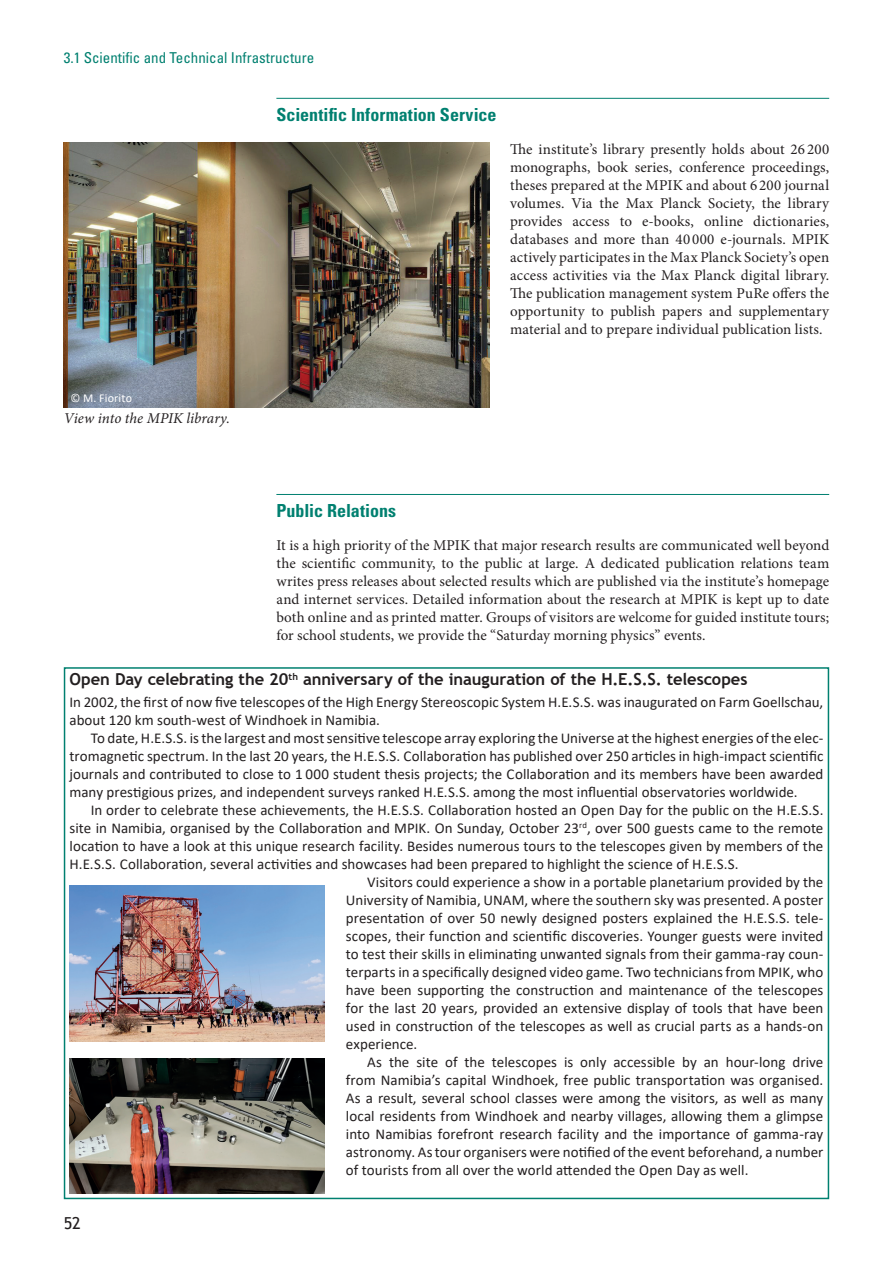
<style>
.page{position:relative;width:893px;height:1263px;background:#fff}
.page>*{position:absolute;margin:0;border:0;box-sizing:border-box;transform-origin:0 0}
.t1{font:700 condensed 18px "Univers";color:#008070}
.t2{font:700 16.5px "Trebuchet MS";letter-spacing:-.005em;color:#231f20}
.t3{font:16.5px "Trebuchet MS";color:#231f20}
.t4{font:15px/18px "Calibri";color:#231f20}
.t5{font:15px/18px "Minion Pro";color:#231f20;text-align:justify}
.t6{font:condensed 15px "Univers";color:#008070}
.t7{font:italic 15px "Minion Pro";color:#231f20}
.t8{font:12px "Calibri";letter-spacing:.015em;color:#fff}
</style>
<div class="page">
<hr style="left:276px;top:98px;width:553px;height:1px;background:#008070">
<hr style="left:276px;top:494px;width:553px;height:1px;background:#008070">
<img style="left:64px;top:142px;width:425px;height:266px">
<img style="left:70px;top:885px;width:255px;height:156px">
<img style="left:70px;top:1059px;width:255px;height:134px">
<p class="t6" style="left:64px;top:48px;width:252px">3.1 Scientific and Technical Infrastructure</p>
<p class="t8" style="left:70px;top:390px;width:63px">© M. Fiorito</p>
<p class="t7" style="left:64px;top:408px;width:168px">View into the MPIK library.</p>
<p class="t1" style="left:276px;top:103px;width:222px">Scientific Information Service</p>
<p class="t5" style="left:510px;top:140px;width:320px">The institute’s library presently holds about 26 200 monographs, book series, conference proceedings, theses prepared at the MPIK and about 6 200 journal volumes. Via the Max Planck Society, the library provides access to e-books, online dictionaries, databases and more than 40 000 e-journals. MPIK actively participates in the Max Planck Society’s open access activities via the Max Planck digital library.<br>The publication management system PuRe offers the opportunity to publish papers and supplementary material and to prepare individual publication lists.</p>
<p class="t1" style="left:276px;top:499px;width:121px">Public Relations</p>
<p class="t5" style="left:276px;top:536px;width:554px">It is a high priority of the MPIK that major research results are communicated well beyond the scientific community, to the public at large. A dedicated publication relations team writes press releases about selected results which are published via the institute’s homepage and internet services. Detailed information about the research at MPIK is kept up to date both online and as printed matter. Groups of visitors are welcome for guided institute tours; for school students, we provide the “Saturday morning physics” events.</p>
<p class="t2" style="left:70px;top:669px;width:679px">Open day celebrating the 20<sup>th</sup> anniversary of the inauguration of the H.E.S.S. telescopes</p>
<p class="t4" style="left:70px;top:693px;width:755px">In 2002, the first of now five telescopes of the High Energy Stereoscopic System H.E.S.S. was inaugurated on Farm Goellschau, about 120 km south-west of Windhoek in Namibia.</p>
<p class="t4" style="left:70px;top:729px;width:755px;text-align:justify;text-indent:21px">To date, H.E.S.S. is the largest and most sensitive telescope array exploring the Universe at the highest energies of the elec&shy;tromagnetic spectrum. In the last 20 years, the H.E.S.S. collaboration has published over 250 articles in high-impact scientific journals and contributed to close to 1 000 student thesis projects; the collaboration and its members have been awarded many prestigious prizes, and independent surveys ranked H.E.S.S. among the most influential observatories worldwide.</p>
<p class="t4" style="left:91px;top:801px;width:734px">In order to celebrate these achievements, the H.E.S.S. collaboration hosted an o pen day for the public on the H.E.S.S.</p>
<p class="t4" style="left:70px;top:819px;width:755px">site in Namibia, organised by the collaboration and MPIK. On Sunday, October 23<sup>rd</sup>, over 500 guests came to the remote</p>
<p class="t4" style="left:70px;top:837px;width:755px">location to have a look at this unique research facility. Besides numerous tours to the telescopes given by members of the</p>
<p class="t4" style="left:70px;top:855px;width:671px">H.E.S.S. collaboration, several activities and showcases had been prepared to highlight the science of H.E.S.S.</p>
<p class="t4" style="left:367px;top:873px;width:458px">Visitors could experience a show in a portable planetarium provided by the</p>
<p class="t4" style="left:346px;top:891px;width:479px">University of Namibia, UNAM, where the southern sky was presented. A poster</p>
<p class="t4" style="left:346px;top:909px;width:479px">presentation of over 50 newly designed posters explained the H.E.S.S. tele-</p>
<p class="t4" style="left:346px;top:927px;width:479px">scopes, their function and scientific discoveries. Younger guests were invited</p>
<p class="t4" style="left:346px;top:945px;width:479px">to test their skills in eliminating unwanted signals from their gamma-ray coun-</p>
<p class="t4" style="left:346px;top:963px;width:479px">terparts in a specifically designed video game. Two technicians from MPIK, who</p>
<p class="t4" style="left:346px;top:981px;width:479px">have been supporting the construction and maintenance of the telescopes</p>
<p class="t4" style="left:346px;top:999px;width:479px">for the last 20 years, provided an extensive display of tools that have been</p>
<p class="t4" style="left:346px;top:1017px;width:479px">used in construction of the telescopes as well as crucial parts as a hands-on</p>
<p class="t4" style="left:346px;top:1035px;width:73px">experience.</p>
<p class="t4" style="left:367px;top:1053px;width:458px">As the site of the telescopes is only accessible by an hour-long drive</p>
<p class="t4" style="left:346px;top:1071px;width:479px">from Namibia’s capital Windhoek, free public transportation was organised.</p>
<p class="t4" style="left:346px;top:1089px;width:479px">As a result, several school classes were among the visitors, as well as many</p>
<p class="t4" style="left:346px;top:1107px;width:479px">local residents from Windhoek and nearby villages, allowing them a glimpse</p>
<p class="t4" style="left:346px;top:1125px;width:479px">into Namibias forefront research facility and the importance of gamma-ray</p>
<p class="t4" style="left:346px;top:1143px;width:479px">astronomy. As tour organisers were notified of the event beforehand, a number</p>
<p class="t4" style="left:346px;top:1161px;width:404px">of tourists from all over the world attended the o pen day as well.</p>
<p class="t3" style="left:64px;top:1213px;width:19px">52</p>
</div>
